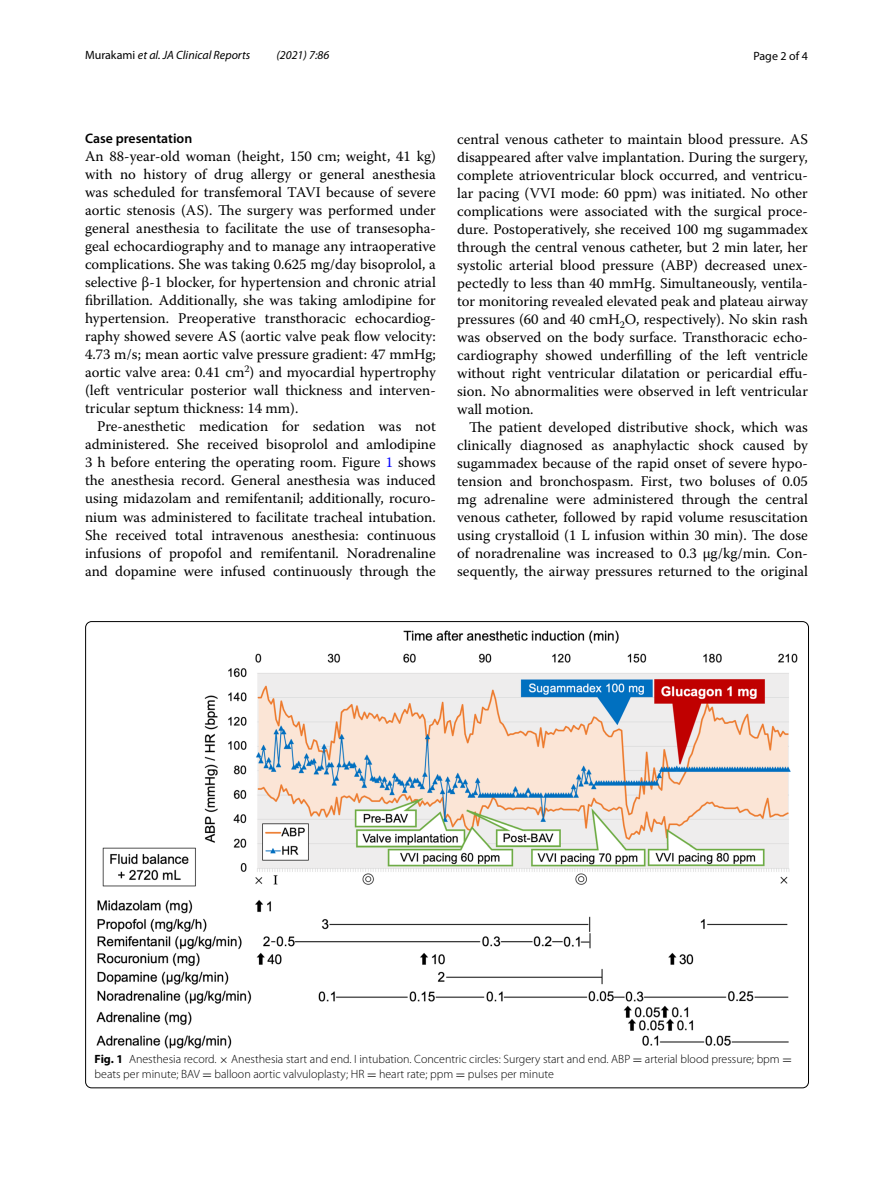
<style>
.page{position:relative;width:893px;height:1187px;background:#fff}
.page>*{position:absolute;margin:0;border:0;box-sizing:border-box;transform-origin:0 0}
.t1{font:14.7px/18px "Warnock Pro";color:#000;text-align:justify}
.t2{font:600 13.8px "Myriad Pro";color:#000}
.t3{font:300 12px/15px "Myriad Pro";color:#000}
.t4{font:italic 12px "Myriad Pro";color:#000}
.t5{font:12px "Myriad Pro";color:#000}
.s1{font-style:normal}
.s2{color:#00f}
.s3{font-weight:700}
.s4{font-family:"MTSY";font-weight:400}
</style>
<div class="page">
<img style="left:97px;top:630px;width:700px;height:418px">
<p class="t4" style="left:85px;top:48px;width:167px"><span class="s1">Murakami</span> et al. JA Clinical Reports</p>
<p class="t4" style="left:276px;top:48px;width:54px">(2021) 7:86</p>
<p class="t5" style="left:753px;top:48px;width:56px">Page 2 of 4</p>
<p class="t2" style="left:85px;top:130px;width:109px">Case presentation</p>
<p class="t1" style="left:85px;top:147px;width:352px">An 88-year-old woman (height, 150 cm; weight, 41 kg) with no history of drug allergy or general anesthesia was scheduled for transfemoral TAVI because of severe aortic stenosis (AS). The surgery was performed under general anesthesia to facilitate the use of transesopha&shy;geal echocardiography and to manage any intraoperative complications. She was taking 0.625 mg/day bisoprolol, a selective β-1 blocker, for hypertension and chronic atrial fibrillation. Additionally, she was taking amlodipine for hypertension. Preoperative transthoracic echocardiog&shy;raphy showed severe AS (aortic valve peak flow velocity:<br>4.73 m/s; mean aortic valve pressure gradient: 47 mmHg; aortic valve area: 0.41 cm<sup>2</sup>) and myocardial hypertrophy (left ventricular posterior wall thickness and interven&shy;tricular septum thickness: 14 mm).</p>
<p class="t1" style="left:85px;top:417px;width:352px;text-indent:12px">Pre-anesthetic medication for sedation was not administered. She received bisoprolol and amlodipine 3 h before entering the operating room. Figure <span class="s2">1</span> shows the anesthesia record. General anesthesia was induced using midazolam and remifentanil; additionally, rocuro&shy;nium was administered to facilitate tracheal intubation.<br>She received total intravenous anesthesia: continuous infusions of propofol and remifentanil. Noradrenaline and dopamine were infused continuously through the</p>
<p class="t1" style="left:457px;top:130px;width:352px">central venous catheter to maintain blood pressure. AS disappeared after valve implantation. During the surgery, complete atrioventricular block occurred, and ventricu&shy;lar pacing (VVI mode: 60 ppm) was initiated. No other complications were associated with the surgical proce&shy;dure. Postoperatively, she received 100 mg sugammadex through the central venous catheter, but 2 min later, her systolic arterial blood pressure (ABP) decreased unex&shy;pectedly to less than 40 mmHg. Simultaneously, ventila&shy;tor monitoring revealed elevated peak and plateau airway pressures (60 and 40 cmH<sub>2</sub>O, respectively). No skin rash was observed on the body surface. Transthoracic echo&shy;cardiography showed underfilling of the left ventricle without right ventricular dilatation or pericardial effu&shy;sion. No abnormalities were observed in left ventricular wall motion.</p>
<p class="t1" style="left:457px;top:418px;width:352px;text-indent:12px">The patient developed distributive shock, which was clinically diagnosed as anaphylactic shock caused by sugammadex because of the rapid onset of severe hypo&shy;tension and bronchospasm. First, two boluses of 0.05 mg adrenaline were administered through the central venous catheter, followed by rapid volume resuscitation using crystalloid (1 L infusion within 30 min). The dose of noradrenaline was increased to 0.3 μg/kg/min. Con&shy;sequently, the airway pressures returned to the original</p>
<p class="t3" style="left:95px;top:1051px;width:699px"><span class="s3">Fig. 1</span> Anesthesia record. <span class="s4">×</span> Anesthesia start and end. I intubation. Concentric circles: Surgery start and end. ABP <span class="s4">=</span> arterial blood pressure; bpm <span class="s4">= </span>beats per minute; BAV <span class="s4">=</span> balloon aortic valvuloplasty; HR <span class="s4">=</span> heart rate; ppm <span class="s4">=</span> pulses per minute</p>
</div>
